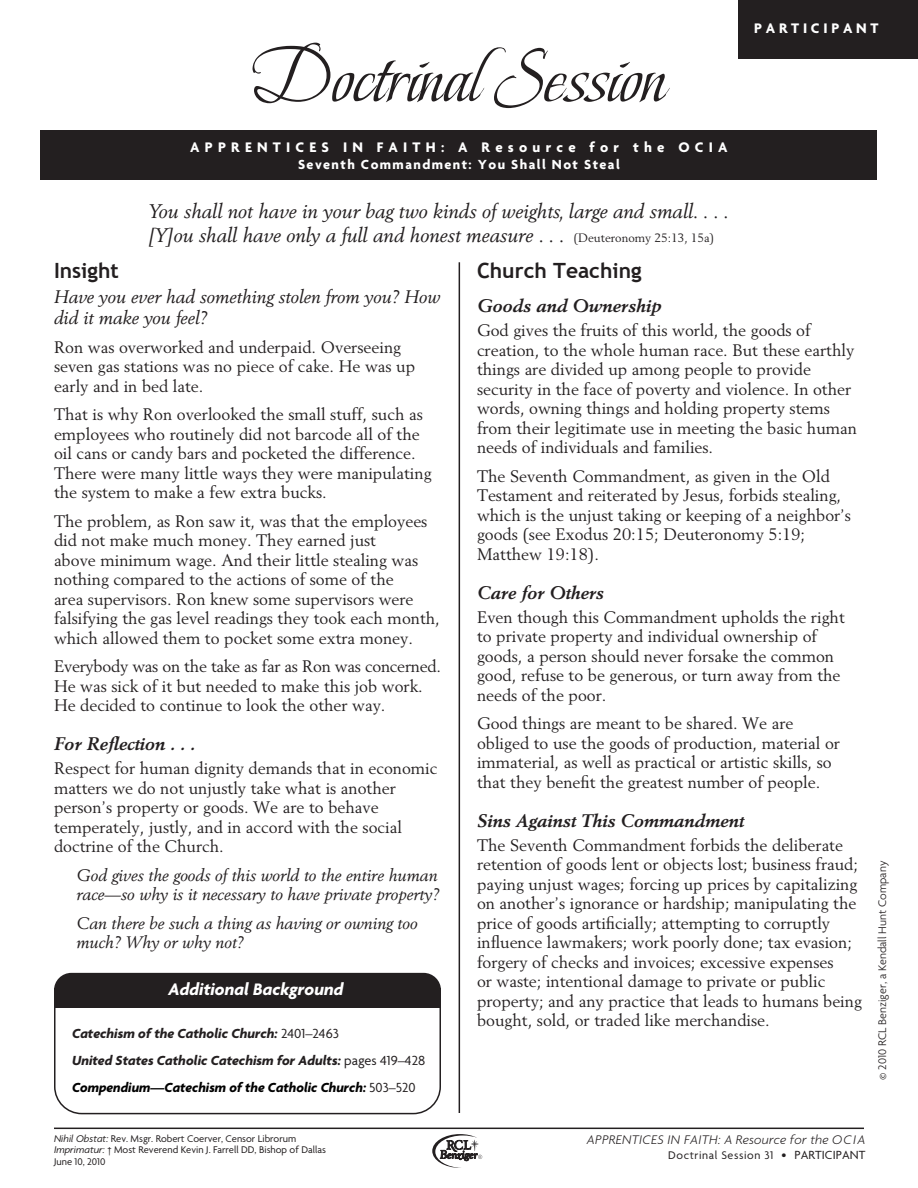
<style>
.page{position:relative;width:918px;height:1188px;background:#fff}
.page>*{position:absolute;margin:0;border:0;box-sizing:border-box;transform-origin:0 0}
.t1{font:78px "Beau Rivage";color:#231f20}
.RCIA_HeadA{font:700 21px "Trebuchet MS";color:#231f20}
.RCIA_Intro_quote{font:italic 19.5px/24px "Berling LT Std";color:#231f20}
.RCIA_headB{font:italic 700 18px "Berling LT Std";color:#231f20}
.RCIA_headB-2{font:italic 18px/21px "Berling LT Std";color:#231f20}
.t2{font:italic 700 18px "Agenda";color:#fff}
.RCIA_text{font:16.5px/19.5px "Berling LT Std";color:#231f20}
.RCIA_TextIndented{font:italic 16.5px/19.5px "Berling LT Std";color:#231f20}
.t3{font:700 15px "Agenda";letter-spacing:.35em;color:#fff}
.t4{font:700 15px "Agenda";letter-spacing:.25em;color:#fff}
.t5{font:italic 700 14.25px "Agenda";color:#231f20}
.t6{font:italic 700 14.25px "Agenda";color:#000}
.t7{font:700 14.25px "Agenda";letter-spacing:.1em;color:#fff}
.t8{font:italic 300 13.5px "Agenda";letter-spacing:.025em;color:#231f20}
.t9{font:300 12px "Agenda";color:#231f20}
.t10{font:12px "Agenda";letter-spacing:.05em;color:#231f20}
.Bottom_rule{font:10.5px/11.2px "Agenda";color:#231f20}
.s1{font-style:normal;font-size:12px}
.s2{font-weight:400;font-style:normal}
.s3{font-weight:400;font-style:normal;color:#231f20}
.s4{font-style:italic}
.s5{font-size:13.5px}
.s6{font-size:12.75px}
</style>
<div class="page">
<div style="left:738px;top:0;width:180px;height:58px;background:#231f20"></div>
<div style="left:40px;top:130px;width:838px;height:50px;background:#231f20"></div>
<hr style="left:459px;top:262px;width:1px;height:851px;background:#231f20">
<div style="left:54px;top:974px;width:387px;height:140px;border:2px solid #231f20;border-radius:27px"></div>
<div style="left:54px;top:973px;width:387px;height:35px;background:#231f20;border-radius:17px"></div>
<div style="left:54px;top:988px;width:387px;height:20px;background:#231f20"></div>
<svg style="left:432px;top:1134px;width:50px;height:34px"></svg>
<hr style="left:54px;top:1128px;width:810px;height:1px;background:#231f20">
<p class="t1" style="left:252px;top:14px;width:415px">Doctrinal Session</p>
<p class="t3" style="left:190px;top:139px;width:539px">APPRENTICES IN FAITH: A Resource for the OCIA</p>
<p class="t7" style="left:298px;top:157px;width:323px">Seventh Commandment: You Shall Not Steal</p>
<p class="RCIA_Intro_quote" style="left:148px;top:199px;width:582px">You shall not have in your bag two kinds of weights, large and small. . . . [Y]ou shall have only a full and honest measure . . . <span class="s1">(Deuteronomy 25:13, 15a)</span></p>
<p class="t4" style="left:754px;top:20px;width:126px">PARTICIPANT</p>
<p class="RCIA_HeadA" style="left:54px;top:257px;width:66px">Insight</p>
<p class="RCIA_headB-2" style="left:54px;top:286px;width:388px">Have you ever had something stolen from you? How did it make you feel?</p>
<p class="RCIA_text" style="left:54px;top:337px;width:363px">Ron was overworked and underpaid. Overseeing seven gas stations was no piece of cake. He was up early and in bed late.</p>
<p class="RCIA_text" style="left:54px;top:405px;width:379px">That is why Ron overlooked the small stuff, such as employees who routinely did not barcode all of the oil cans or candy bars and pocketed the difference.<br>There were many little ways they were manipulating the system to make a few extra bucks.</p>
<p class="RCIA_text" style="left:54px;top:511px;width:387px">The problem, as Ron saw it, was that the employees did not make much money. They earned just<br>above minimum wage. And their little stealing was nothing compared to the actions of some of the<br>area supervisors. Ron knew some supervisors were falsifying the gas level readings they took each month, which allowed them to pocket some extra money.</p>
<p class="RCIA_text" style="left:54px;top:657px;width:388px">Everybody was on the take as far as Ron was concerned.<br>He was sick of it but needed to make this job work.<br>He decided to continue to look the other way.</p>
<p class="RCIA_headB" style="left:54px;top:733px;width:143px">For Reflection . . .</p>
<p class="RCIA_text" style="left:54px;top:759px;width:385px">Respect for human dignity demands that in economic matters we do not unjustly take what is another person’s property or goods. We are to behave temperately, justly, and in accord with the social doctrine of the Church.</p>
<p class="RCIA_TextIndented" style="left:76px;top:865px;width:364px">God gives the goods of this world to the entire human race—so why is it necessary to have private property?</p>
<p class="RCIA_TextIndented" style="left:76px;top:913px;width:343px">Can there be such a thing as having or owning too much? Why or why not?</p>
<p class="t2" style="left:169px;top:980px;width:177px">Additional Background</p>
<p class="t5" style="left:72px;top:1026px;width:268px">Catechism of the Catholic Church: <span class="s2">2401–2463</span></p>
<p class="t5" style="left:72px;top:1053px;width:355px">United States Catholic Catechism for Adults: <span class="s2">pages 419–428</span></p>
<p class="t6" style="left:72px;top:1079px;width:345px">Compendium—Catechism of the Catholic Church: <span class="s3">503–520</span></p>
<p class="RCIA_HeadA" style="left:477px;top:257px;width:166px">Church Teaching</p>
<p class="RCIA_headB" style="left:477px;top:295px;width:186px">Goods and Ownership</p>
<p class="RCIA_text" style="left:477px;top:321px;width:382px">God gives the fruits of this world, the goods of creation, to the whole human race. But these earthly things are divided up among people to provide security in the face of poverty and violence. In other words, owning things and holding property stems from their legitimate use in meeting the basic human needs of individuals and families.</p>
<p class="RCIA_text" style="left:477px;top:466px;width:376px">The Seventh Commandment, as given in the Old Testament and reiterated by Jesus, forbids stealing, which is the unjust taking or keeping of a neighbor’s goods (see Exodus 20:15; Deuteronomy 5:19; Matthew 19:18).</p>
<p class="RCIA_headB" style="left:477px;top:582px;width:128px">Care for Others</p>
<p class="RCIA_text" style="left:477px;top:607px;width:369px">Even though this Commandment upholds the right to private property and individual ownership of goods, a person should never forsake the common good, refuse to be generous, or turn away from the needs of the poor.</p>
<p class="RCIA_text" style="left:477px;top:714px;width:364px">Good things are meant to be shared. We are obliged to use the goods of production, material or immaterial, as well as practical or artistic skills, so that they benefit the greatest number of people.</p>
<p class="RCIA_headB" style="left:477px;top:810px;width:269px">Sins Against This Commandment</p>
<p class="RCIA_text" style="left:477px;top:835px;width:387px">The Seventh Commandment forbids the deliberate retention of goods lent or objects lost; business fraud; paying unjust wages; forcing up prices by capitalizing on another’s ignorance or hardship; manipulating the price of goods artificially; attempting to corruptly influence lawmakers; work poorly done; tax evasion; forgery of checks and invoices; excessive expenses<br>or waste; intentional damage to private or public property; and any practice that leads to humans being bought, sold, or traded like merchandise.</p>
<p class="t9" style="left:876px;top:1080px;width:221px;rotate:-90deg">© 2010 RCL Benziger, a Kendall Hunt Company</p>
<p class="Bottom_rule" style="left:54px;top:1134px;width:273px"><span class="s4">Nihil Obstat:</span> Rev. Msgr. Robert Coerver, Censor Librorum<br><span class="s4">Imprimatur:</span> † Most Reverend Kevin J. Farrell DD, Bishop of Dallas<br>June 10, 2010</p>
<p class="t8" style="left:587px;top:1132px;width:280px">APPRENTICES IN FAITH: A Resource for the OCIA</p>
<p class="t10" style="left:668px;top:1149px;width:199px">Doctrinal Session 31 <span class="s5">•</span> <span class="s6">PARTICIPANT</span></p>
</div>
